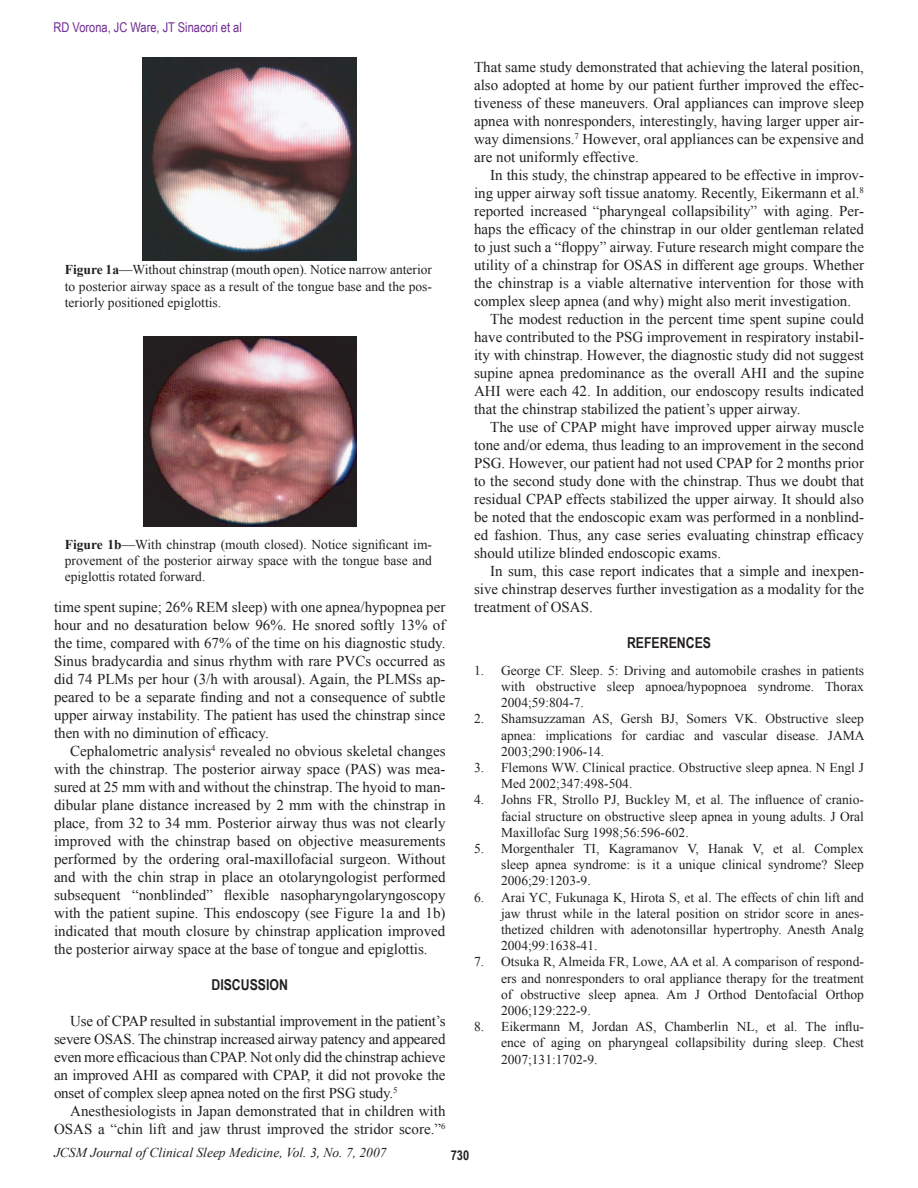
<style>
.page{position:relative;width:918px;height:1188px;background:#fff}
.page>*{position:absolute;margin:0;border:0;box-sizing:border-box;transform-origin:0 0}
.t1{font:15px/18px "Times New Roman";color:#231f20;text-align:justify}
.t2{font:700 15px "Arial Narrow";color:#231f20}
.t3{font:13.5px/16.2px "Times New Roman";color:#231f20;text-align:justify}
.t4{font:italic 13.5px "Times New Roman";color:#231f20}
.t5{font:13.5px "Arial Narrow";color:#6e2a8e}
.t6{font:700 13.5px "Arial Narrow";color:#231f20}
.s1{font-weight:700}
</style>
<div class="page">
<img style="left:143px;top:336px;width:214px;height:190px">
<img style="left:143px;top:57px;width:214px;height:203px">
<p class="t5" style="left:54px;top:19px;width:190px">RD Vorona, JC Ware, JT Sinacori et al</p>
<p class="t3" style="left:65px;top:262px;width:369px"><span class="s1">Figure 1a</span>—Without chinstrap (mouth open). Notice narrow anterior to posterior airway space as a result of the tongue base and the pos&shy;teriorly positioned epiglottis.</p>
<p class="t3" style="left:65px;top:536px;width:369px"><span class="s1">Figure 1b</span>—With chinstrap (mouth closed). Notice significant im&shy;provement of the posterior airway space with the tongue base and epiglottis rotated forward.</p>
<p class="t1" style="left:54px;top:598px;width:393px">time spent supine; 26% REM sleep) with one apnea/hypopnea per hour and no desaturation below 96%. He snored softly 13% of the time, compared with 67% of the time on his diagnostic study.<br>Sinus bradycardia and sinus rhythm with rare PVCs occurred as did 74 PLMs per hour (3/h with arousal). Again, the PLMSs ap&shy;peared to be a separate finding and not a consequence of subtle upper airway instability. The patient has used the chinstrap since then with no diminution of efficacy.</p>
<p class="t1" style="left:54px;top:742px;width:393px;text-indent:16px">Cephalometric analysis<sup>4</sup> revealed no obvious skeletal changes with the chinstrap. The posterior airway space (PAS) was mea&shy;sured at 25 mm with and without the chinstrap. The hyoid to man&shy;dibular plane distance increased by 2 mm with the chinstrap in place, from 32 to 34 mm. Posterior airway thus was not clearly improved with the chinstrap based on objective measurements performed by the ordering oral-maxillofacial surgeon. Without and with the chin strap in place an otolaryngologist performed subsequent “nonblinded” flexible nasopharyngolaryngoscopy with the patient supine. This endoscopy (see Figure 1a and 1b) indicated that mouth closure by chinstrap application improved the posterior airway space at the base of tongue and epiglottis.</p>
<p class="t2" style="left:211px;top:976px;width:78px">DISCUSSION</p>
<p class="t1" style="left:54px;top:1012px;width:393px;text-indent:16px">Use of CPAP resulted in substantial improvement in the patient’s severe OSAS. The chinstrap increased airway patency and appeared even more efficacious than CPAP. Not only did the chinstrap achieve an improved AHI as compared with CPAP, it did not provoke the onset of complex sleep apnea noted on the first PSG study.<sup>5</sup></p>
<p class="t1" style="left:54px;top:1102px;width:393px;text-align:right">Anesthesiologists in Japan demonstrated that in children with<br>OSAS a “chin lift and jaw thrust improved the stridor score.”<sup>6</sup></p>
<p class="t1" style="left:474px;top:58px;width:391px">That same study demonstrated that achieving the lateral position, also adopted at home by our patient further improved the effec&shy;tiveness of these maneuvers. Oral appliances can improve sleep apnea with nonresponders, interestingly, having larger upper air&shy;way dimensions.<sup>7</sup> However, oral appliances can be expensive and are not uniformly effective.</p>
<p class="t1" style="left:490px;top:166px;width:375px">In this study, the chinstrap appeared to be effective in improv-</p>
<p class="t1" style="left:474px;top:184px;width:391px">ing upper airway soft tissue anatomy. Recently, Eikermann et al.<sup>8</sup></p>
<p class="t1" style="left:474px;top:202px;width:391px">reported increased “pharyngeal collapsibility” with aging. Per-</p>
<p class="t1" style="left:474px;top:220px;width:391px">haps the efficacy of the chinstrap in our older gentleman related</p>
<p class="t1" style="left:474px;top:238px;width:391px">to just such a “floppy” airway. Future research might compare the</p>
<p class="t1" style="left:474px;top:256px;width:391px">utility of a chinstrap for OSAS in different age groups. Whether</p>
<p class="t1" style="left:474px;top:274px;width:391px">the chinstrap is a viable alternative intervention for those with</p>
<p class="t1" style="left:474px;top:292px;width:379px">complex sleep apnea (and why) might also merit investigation.</p>
<p class="t1" style="left:490px;top:310px;width:375px">The modest reduction in the percent time spent supine could</p>
<p class="t1" style="left:474px;top:328px;width:391px">have contributed to the PSG improvement in respiratory instabil-</p>
<p class="t1" style="left:474px;top:346px;width:391px">ity with chinstrap. However, the diagnostic study did not suggest</p>
<p class="t1" style="left:474px;top:364px;width:391px">supine apnea predominance as the overall AHI and the supine</p>
<p class="t1" style="left:474px;top:382px;width:391px">AHI were each 42. In addition, our endoscopy results indicated</p>
<p class="t1" style="left:474px;top:400px;width:328px">that the chinstrap stabilized the patient’s upper airway.</p>
<p class="t1" style="left:490px;top:418px;width:375px">The use of CPAP might have improved upper airway muscle</p>
<p class="t1" style="left:474px;top:436px;width:391px">tone and/or edema, thus leading to an improvement in the second</p>
<p class="t1" style="left:474px;top:454px;width:391px">PSG. However, our patient had not used CPAP for 2 months prior</p>
<p class="t1" style="left:474px;top:472px;width:391px">to the second study done with the chinstrap. Thus we doubt that</p>
<p class="t1" style="left:474px;top:490px;width:391px">residual CPAP effects stabilized the upper airway. It should also</p>
<p class="t1" style="left:474px;top:508px;width:391px">be noted that the endoscopic exam was performed in a nonblind-</p>
<p class="t1" style="left:474px;top:526px;width:391px">ed fashion. Thus, any case series evaluating chinstrap efficacy</p>
<p class="t1" style="left:474px;top:544px;width:249px">should utilize blinded endoscopic exams.</p>
<p class="t1" style="left:490px;top:562px;width:375px">In sum, this case report indicates that a simple and inexpen-</p>
<p class="t1" style="left:474px;top:580px;width:391px">sive chinstrap deserves further investigation as a modality for the</p>
<p class="t1" style="left:474px;top:598px;width:120px">treatment of OSAS.</p>
<p class="t2" style="left:627px;top:634px;width:86px">REFERENCES</p>
<p class="t3" style="left:501px;top:662px;width:364px;text-indent:-27px">1. George CF. Sleep. 5: Driving and automobile crashes in patients with obstructive sleep apnoea/hypopnoea syndrome. Thorax 2004;59:804-7.</p>
<p class="t3" style="left:501px;top:711px;width:365px;text-indent:-27px">2. Shamsuzzaman AS, Gersh BJ, Somers VK. Obstructive sleep apnea: implications for cardiac and vascular disease. JAMA 2003;290:1906-14.</p>
<p class="t3" style="left:501px;top:759px;width:364px;text-indent:-27px">3. Flemons WW. Clinical practice. Obstructive sleep apnea. N Engl J<br>Med 2002;347:498-504.</p>
<p class="t3" style="left:501px;top:792px;width:364px;text-indent:-27px">4. Johns FR, Strollo PJ, Buckley M, et al. The influence of cranio&shy;facial structure on obstructive sleep apnea in young adults. J Oral Maxillofac Surg 1998;56:596-602.</p>
<p class="t3" style="left:501px;top:840px;width:364px;text-indent:-27px">5. Morgenthaler TI, Kagramanov V, Hanak V, et al. Complex sleep apnea syndrome: is it a unique clinical syndrome? Sleep 2006;29:1203-9.</p>
<p class="t3" style="left:501px;top:889px;width:364px;text-indent:-27px">6. Arai YC, Fukunaga K, Hirota S, et al. The effects of chin lift and jaw thrust while in the lateral position on stridor score in anes&shy;thetized children with adenotonsillar hypertrophy. Anesth Analg 2004;99:1638-41.</p>
<p class="t3" style="left:501px;top:954px;width:364px;text-indent:-27px">7. Otsuka R, Almeida FR, Lowe, AA et al. A comparison of respond&shy;ers and nonresponders to oral appliance therapy for the treatment of obstructive sleep apnea. Am J Orthod Dentofacial Orthop 2006;129:222-9.</p>
<p class="t3" style="left:501px;top:1018px;width:364px;text-indent:-27px">8. Eikermann M, Jordan AS, Chamberlin NL, et al. The influ&shy;ence of aging on pharyngeal collapsibility during sleep. Chest 2007;131:1702-9.</p>
<p class="t4" style="left:54px;top:1145px;width:334px">JCSM Journal of Clinical Sleep Medicine, Vol. 3, No. 7, 2007</p>
<p class="t6" style="left:451px;top:1147px;width:20px">730</p>
</div>
